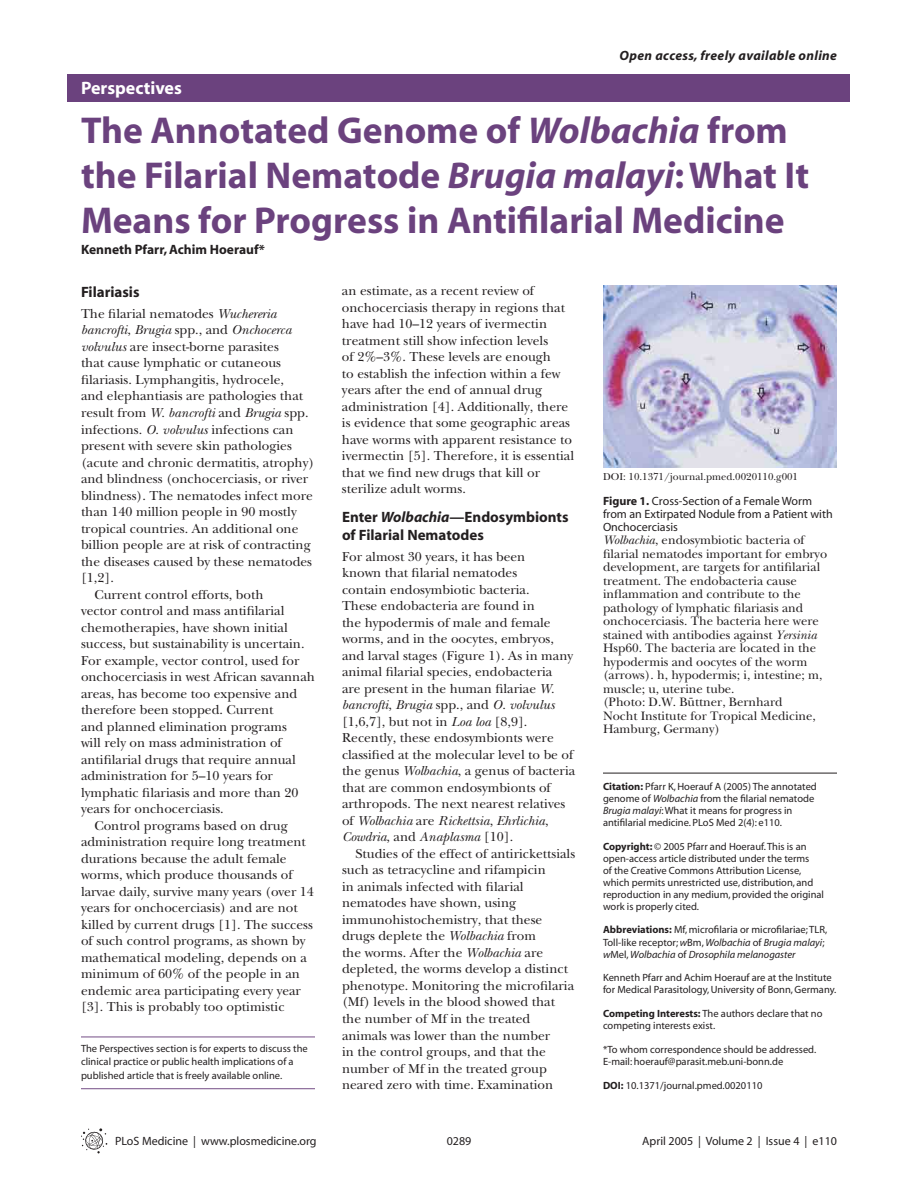
<style>
.page{position:relative;width:918px;height:1202px;background:#fff}
.page>*{position:absolute;margin:0;border:0;box-sizing:border-box;transform-origin:0 0}
.t1{font:700 37.5px/45px "Myriad";color:#6b427e}
.t2{font:700 18px "Myriad";color:#fff}
.t3{font:700 15px/18px "Myriad";color:#231f20}
.t4{font:500 13.5px/16.5px "PLB Iserif";color:#231f20}
.t5{font:italic 500 13.5px "PLB Iserif";color:#231f20}
.t6{font:italic 700 13.5px "Myriad";letter-spacing:.025em;color:#231f20}
.t7{font:700 13.5px "Myriad";color:#231f20}
.t8{font:500 12.75px/13.5px "PLB Iserif";color:#231f20}
.t9{font:12px/12.8px "Myriad";color:#231f20}
.t10{font:10.5px/12px "Myriad";color:#231f20}
.t11{font:500 10.5px "PLB Iserif";color:#231f20}
.s1{font-style:italic}
.s2{font-style:normal}
.s3{font-weight:700}
</style>
<div class="page">
<svg style="left:81px;top:1128px;width:26px;height:25px"></svg>
<div style="left:68px;top:74px;width:782px;height:27px;background:#6b427e"></div>
<hr style="left:81px;top:1036px;width:234px;height:1px;background:#6b427e">
<hr style="left:81px;top:1088px;width:234px;height:1px;background:#6b427e">
<hr style="left:603px;top:772px;width:234px;height:1px;background:#231f20">
<img style="left:603px;top:285px;width:234px;height:183px">
<h2 class="t2" style="left:81px;top:81px;width:102px">Perspectives</h2>
<p class="t6" style="left:620px;top:51px;width:219px">Open access, freely available online</p>
<h1 class="t1" style="left:81px;top:111px;width:730px">The Annotated Genome of <span class="s1">Wolbachia</span> from the Filarial Nematode <span class="s1">Brugia malayi</span>: What It<br>Means for Progress in Antifilarial Medicine</h1>
<p class="t7" style="left:81px;top:244px;width:185px">Kenneth Pfarr, Achim Hoerauf*</p>
<p class="t3" style="left:81px;top:284px;width:60px">Filariasis</p>
<p class="t4" style="left:81px;top:306px;width:197px">The filarial nematodes <span class="s1">Wuchereria</span></p>
<p class="t5" style="left:81px;top:325px;width:212px">bancrofti<span class="s2">,</span> Brugia <span class="s2">spp., and</span> Onchocerca</p>
<p class="t4" style="left:81px;top:339px;width:199px"><span class="s1">volvulus</span> are insect-borne parasites</p>
<p class="t4" style="left:81px;top:356px;width:202px">that cause lymphatic or cutaneous</p>
<p class="t4" style="left:81px;top:372px;width:205px">filariasis. Lymphangitis, hydrocele,</p>
<p class="t4" style="left:81px;top:389px;width:224px">and elephantiasis are pathologies that</p>
<p class="t4" style="left:81px;top:405px;width:229px">result from <span class="s1">W. bancrofti</span> and <span class="s1">Brugia</span> spp.</p>
<p class="t4" style="left:81px;top:422px;width:214px">infections. <span class="s1">O. volvulus</span> infections can</p>
<p class="t4" style="left:81px;top:438px;width:212px">present with severe skin pathologies</p>
<p class="t4" style="left:81px;top:455px;width:235px">(acute and chronic dermatitis, atrophy)</p>
<p class="t4" style="left:81px;top:471px;width:229px">and blindness (onchocerciasis, or river</p>
<p class="t4" style="left:81px;top:488px;width:233px">blindness). The nematodes infect more</p>
<p class="t4" style="left:81px;top:504px;width:217px">than 140 million people in 90 mostly</p>
<p class="t4" style="left:81px;top:521px;width:219px">tropical countries. An additional one</p>
<p class="t4" style="left:81px;top:537px;width:231px">billion people are at risk of contracting</p>
<p class="t4" style="left:81px;top:554px;width:233px">the diseases caused by these nematodes</p>
<p class="t4" style="left:81px;top:570px;width:34px">[1,2].</p>
<p class="t4" style="left:94px;top:587px;width:171px">Current control efforts, both</p>
<p class="t4" style="left:81px;top:603px;width:205px">vector control and mass antifilarial</p>
<p class="t4" style="left:81px;top:620px;width:208px">chemotherapies, have shown initial</p>
<p class="t4" style="left:81px;top:636px;width:225px">success, but sustainability is uncertain.</p>
<p class="t4" style="left:81px;top:653px;width:220px">For example, vector control, used for</p>
<p class="t4" style="left:81px;top:669px;width:236px">onchocerciasis in west African savannah</p>
<p class="t4" style="left:81px;top:686px;width:218px">areas, has become too expensive and</p>
<p class="t4" style="left:81px;top:702px;width:194px">therefore been stopped. Current</p>
<p class="t4" style="left:81px;top:719px;width:208px">and planned elimination programs</p>
<p class="t4" style="left:81px;top:735px;width:202px">will rely on mass administration of</p>
<p class="t4" style="left:81px;top:752px;width:216px">antifilarial drugs that require annual</p>
<p class="t4" style="left:81px;top:768px;width:193px">administration for 5–10 years for</p>
<p class="t4" style="left:81px;top:785px;width:219px">lymphatic filariasis and more than 20</p>
<p class="t4" style="left:81px;top:801px;width:144px">years for onchocerciasis.</p>
<p class="t4" style="left:94px;top:818px;width:195px">Control programs based on drug</p>
<p class="t4" style="left:81px;top:834px;width:226px">administration require long treatment</p>
<p class="t4" style="left:81px;top:851px;width:207px">durations because the adult female</p>
<p class="t4" style="left:81px;top:867px;width:213px">worms, which produce thousands of</p>
<p class="t4" style="left:81px;top:884px;width:235px">larvae daily, survive many years (over 14</p>
<p class="t4" style="left:81px;top:900px;width:218px">years for onchocerciasis) and are not</p>
<p class="t4" style="left:81px;top:917px;width:233px">killed by current drugs [1]. The success</p>
<p class="t4" style="left:81px;top:933px;width:226px">of such control programs, as shown by</p>
<p class="t4" style="left:81px;top:950px;width:227px">mathematical modeling, depends on a</p>
<p class="t4" style="left:81px;top:966px;width:220px">minimum of 60% of the people in an</p>
<p class="t4" style="left:81px;top:983px;width:222px">endemic area participating every year</p>
<p class="t4" style="left:81px;top:999px;width:205px">[3]. This is probably too optimistic</p>
<p class="t10" style="left:81px;top:1042px;width:228px;line-height:13.5px">The Perspectives section is for experts to discuss the clinical practice or public health implications of a published article that is freely available online.</p>
<p class="t4" style="left:342px;top:283px;width:234px">an estimate, as a recent review of onchocerciasis therapy in regions that have had 10–12 years of ivermectin treatment still show infection levels<br>of 2%–3%. These levels are enough<br>to establish the infection within a few years after the end of annual drug administration [4]. Additionally, there is evidence that some geographic areas have worms with apparent resistance to ivermectin [5]. Therefore, it is essential that we find new drugs that kill or sterilize adult worms.</p>
<p class="t3" style="left:342px;top:509px;width:228px">Enter <span class="s1">Wolbachia</span>—Endosymbionts of Filarial Nematodes</p>
<p class="t4" style="left:342px;top:549px;width:235px">For almost 30 years, it has been<br>known that filarial nematodes<br>contain endosymbiotic bacteria.<br>These endobacteria are found in<br>the hypodermis of male and female worms, and in the oocytes, embryos, and larval stages (Figure 1). As in many animal filarial species, endobacteria<br>are present in the human filariae <span class="s1">W. bancrofti</span>, <span class="s1">Brugia</span> spp., and <span class="s1">O. volvulus </span>[1,6,7], but not in <span class="s1">Loa loa</span> [8,9].<br>Recently, these endosymbionts were classified at the molecular level to be of the genus <span class="s1">Wolbachia</span>, a genus of bacteria that are common endosymbionts of arthropods. The next nearest relatives of <span class="s1">Wolbachia</span> are <span class="s1">Rickettsia</span>, <span class="s1">Ehrlichia</span>, <span class="s1">Cowdria</span>, and <span class="s1">Anaplasma</span> [10].</p>
<p class="t4" style="left:342px;top:846px;width:235px;text-indent:14px">Studies of the effect of antirickettsials such as tetracycline and rifampicin<br>in animals infected with filarial nematodes have shown, using immunohistochemistry, that these drugs deplete the <span class="s1">Wolbachia</span> from<br>the worms. After the <span class="s1">Wolbachia</span> are depleted, the worms develop a distinct phenotype. Monitoring the microfilaria (Mf) levels in the blood showed that the number of Mf in the treated animals was lower than the number<br>in the control groups, and that the number of Mf in the treated group neared zero with time. Examination</p>
<p class="t9" style="left:115px;top:1135px;width:203px">PLoS Medicine | www.plosmedicine.org</p>
<p class="t9" style="left:447px;top:1135px;width:26px">0289</p>
<p class="t11" style="left:603px;top:472px;width:197px">DOI: 10.1371/journal.pmed.0020110.g001</p>
<p class="t9" style="left:603px;top:496px;width:231px"><span class="s3">Figure 1.</span> Cross-Section of a Female Worm from an Extirpated Nodule from a Patient with<br>Onchocerciasis</p>
<p class="t8" style="left:603px;top:534px;width:226px"><span class="s1">Wolbachia</span>, endosymbiotic bacteria of filarial nematodes important for embryo development, are targets for antifilarial treatment. The endobacteria cause inflammation and contribute to the pathology of lymphatic filariasis and onchocerciasis. The bacteria here were stained with antibodies against <span class="s1">Yersinia </span>Hsp60. The bacteria are located in the hypodermis and oocytes of the worm (arrows). h, hypodermis; i, intestine; m, muscle; u, uterine tube.<br>(Photo: D.W. Büttner, Bernhard<br>Nocht Institute for Tropical Medicine, Hamburg, Germany)</p>
<p class="t10" style="left:603px;top:781px;width:215px"><span class="s3">Citation:</span> Pfarr K, Hoerauf A (2005) The annotated genome of <span class="s1">Wolbachia</span> from the filarial nematode <span class="s1">Brugia malayi</span>: What it means for progress in antifilarial medicine. PLoS Med 2(4): e110.</p>
<p class="t10" style="left:603px;top:841px;width:223px"><span class="s3">Copyright:</span> © 2005 Pfarr and Hoerauf. This is an open-access article distributed under the terms<br>of the Creative Commons Attribution License, which permits unrestricted use, distribution, and reproduction in any medium, provided the original work is properly cited.</p>
<p class="t10" style="left:603px;top:924px;width:226px"><span class="s3">Abbreviations:</span> Mf, microfilaria or microfilariae; TLR,<br>Toll-like receptor; <span class="s1">w</span>Bm, <span class="s1">Wolbachia</span> of <span class="s1">Brugia malayi</span>; <span class="s1">w</span>Mel, <span class="s1">Wolbachia</span> of <span class="s1">Drosophila melanogaster</span></p>
<p class="t10" style="left:603px;top:972px;width:235px">Kenneth Pfarr and Achim Hoerauf are at the Institute for Medical Parasitology, University of Bonn, Germany.</p>
<p class="t10" style="left:603px;top:1008px;width:221px"><span class="s3">Competing Interests:</span> The authors declare that no competing interests exist.</p>
<p class="t10" style="left:603px;top:1044px;width:215px">*To whom correspondence should be addressed.<br>E-mail: hoerauf@parasit.meb.uni-bonn.de</p>
<p class="t10" style="left:603px;top:1080px;width:161px"><span class="s3">DOI:</span> 10.1371/journal.pmed.0020110</p>
<p class="t9" style="left:642px;top:1135px;width:196px">April 2005 | Volume 2 | Issue 4 | e110</p>
</div>
